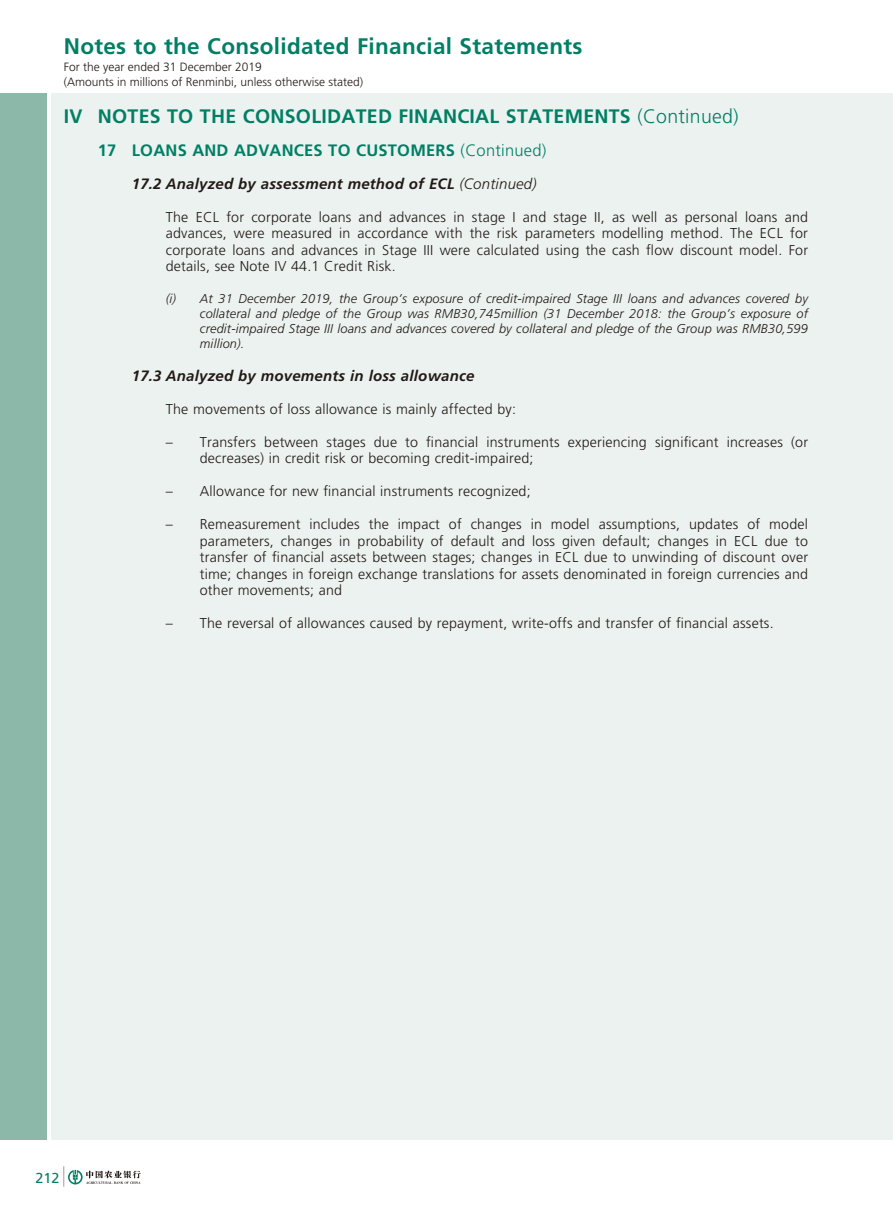
<style>
.page{position:relative;width:893px;height:1212px;background:#fff}
.page>*{position:absolute;margin:0;border:0;box-sizing:border-box;transform-origin:0 0}
.t1{font:700 22.5px "Frutiger";letter-spacing:.015em;color:#007f65}
.t2{font:700 19.5px "Frutiger";letter-spacing:.015em;color:#007f65}
.t3{font:700 16.5px "Frutiger";letter-spacing:.015em;color:#007f65}
.t4{font:italic 700 15px "Frutiger";letter-spacing:.015em;color:#231916}
.t5{font:14.4px "Frutiger";color:#007f65}
.t6{font:300 14.25px/16.5px "Frutiger";letter-spacing:.015em;color:#231916;text-align:justify}
.t7{font:italic 300 12.75px/15px "Frutiger";letter-spacing:.015em;color:#231916;text-align:justify}
.t8{font:300 12px/15px "Frutiger";color:#231916}
.s1{font-weight:300}
</style>
<div class="page">
<svg style="left:64px;top:1166px;width:77px;height:21px"></svg>
<div style="left:51px;top:94px;width:842px;height:1046px;background:#ebf2ef"></div>
<div style="left:0;top:94px;width:47px;height:1046px;background:#8bb8a9"></div>
<h1 class="t1" style="left:64px;top:33px;width:520px">Notes to the Consolidated Financial Statements</h1>
<p class="t8" style="left:64px;top:60px;width:301px">For the year ended 31 December 2019<br>(Amounts in millions of Renminbi, unless otherwise stated)</p>
<h2 class="t2" style="left:64px;top:105px;width:676px">IV NOTES TO THE CONSOLIDATED FINANCIAL STATEMENTS <span class="s1">(Continued)</span></h2>
<p class="t3" style="left:98px;top:140px;width:450px">17 LOANS AND ADVANCES TO CUSTOMERS <span class="s1">(Continued)</span></p>
<p class="t4" style="left:132px;top:175px;width:406px">17.2 Analyzed by assessment method of ECL <span class="s1">(Continued)</span></p>
<p class="t6" style="left:166px;top:209px;width:644px">The ECL for corporate loans and advances in stage I and stage II, as well as personal loans and advances, were measured in accordance with the risk parameters modelling method. The ECL for corporate loans and advances in Stage III were calculated using the cash flow discount model. For details, see Note IV 44.1 Credit Risk.</p>
<p class="t7" style="left:200px;top:291px;width:610px;text-indent:-34px">(i) At 31 December 2019, the Group’s exposure of credit-impaired Stage III loans and advances covered by collateral and pledge of the Group was RMB30,745million (31 December 2018: the Group’s exposure of credit-impaired Stage III loans and advances covered by collateral and pledge of the Group was RMB30,599 million).</p>
<p class="t4" style="left:132px;top:367px;width:344px">17.3 Analyzed by movements in loss allowance</p>
<p class="t6" style="left:166px;top:401px;width:352px">The movements of loss allowance is mainly affected by:</p>
<p class="t6" style="left:200px;top:434px;width:610px;text-indent:-34px">– Transfers between stages due to financial instruments experiencing significant increases (or decreases) in credit risk or becoming credit-impaired;</p>
<p class="t6" style="left:166px;top:483px;width:366px">– Allowance for new financial instruments recognized;</p>
<p class="t6" style="left:200px;top:516px;width:610px;text-indent:-34px">– Remeasurement includes the impact of changes in model assumptions, updates of model parameters, changes in probability of default and loss given default; changes in ECL due to transfer of financial assets between stages; changes in ECL due to unwinding of discount over time; changes in foreign exchange translations for assets denominated in foreign currencies and other movements; and</p>
<p class="t6" style="left:166px;top:615px;width:609px">– The reversal of allowances caused by repayment, write-offs and transfer of financial assets.</p>
<p class="t5" style="left:36px;top:1169px;width:26px">212</p>
</div>
